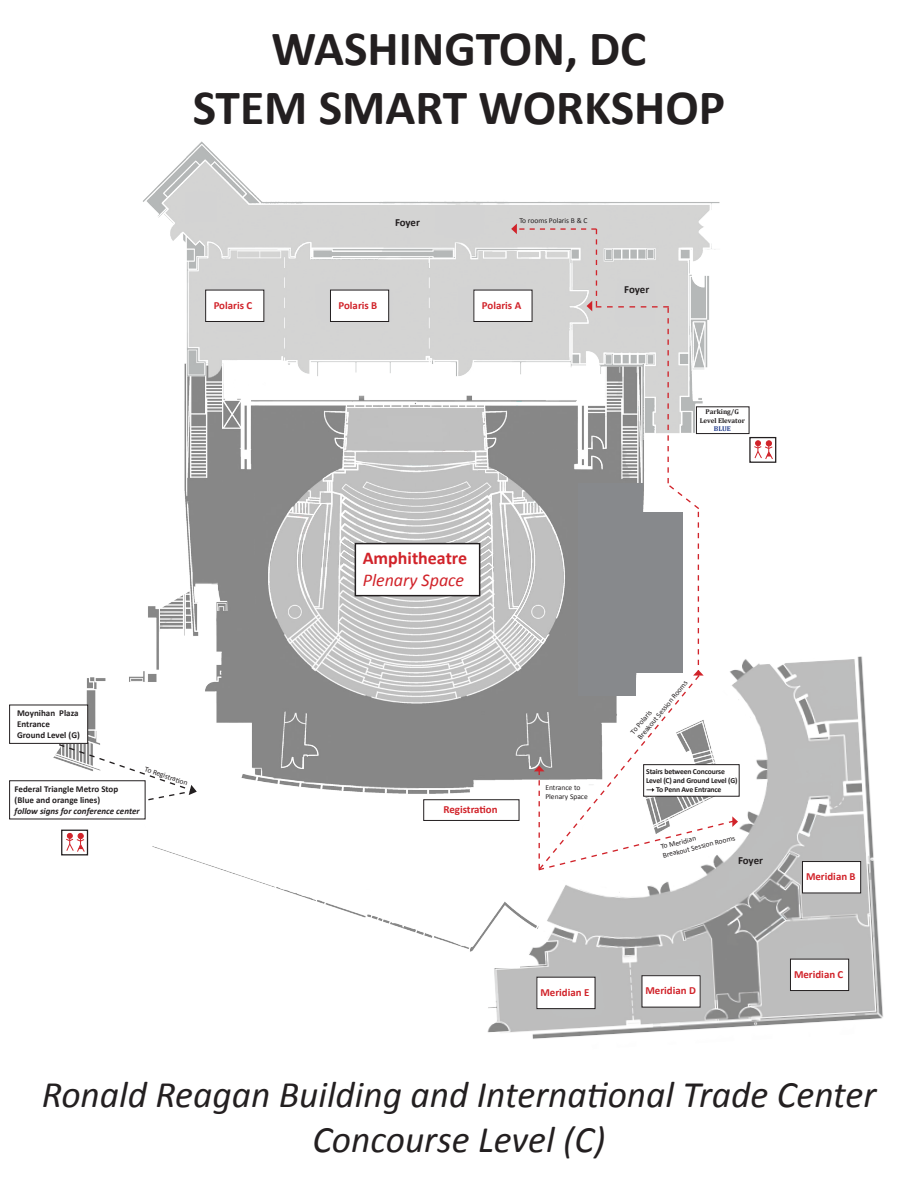
<style>
.page{position:relative;width:918px;height:1188px;background:#fff}
.page>*{position:absolute;margin:0;border:0;box-sizing:border-box;transform-origin:0 0}
.t1{font:700 49.5px "Calibri";color:#231f20}
.t2{font:italic 37.5px "Calibri";color:#231f20}
.t3{font:700 18px "Calibri";color:#d1232a}
.t4{font:italic 18px "Calibri";color:#d1232a}
.t5{font:700 10.8px "Calibri";color:#d1232a}
.t6{font:700 10.8px "Calibri";letter-spacing:-.01em;color:#231f20}
.t7{font:700 9px "Calibri";color:#231f20}
.t8{font:italic 700 9px "Calibri";color:#231f20}
.t9{font:700 7.65px/9.1px "Calibri";letter-spacing:-.02em;color:#231f20}
.t10{font:7.5px "Calibri";color:#231f20}
.t11{font:700 7.05px "Cambria";color:#231f20}
.t12{font:700 7.05px "Cambria";color:#253f8e}
</style>
<div class="page">
<img style="left:487px;top:656px;width:396px;height:383px">
<img style="left:9px;top:406px;width:781px;height:559px">
<div style="left:347px;top:832px;width:118px;height:37px;background:#fff"></div>
<div style="left:181px;top:733px;width:62px;height:16px;background:#fff"></div>
<div style="left:489px;top:959px;width:30px;height:9px;background:#fff"></div>
<img style="left:143px;top:141px;width:577px;height:298px">
<div style="left:802px;top:862px;width:59px;height:31px;background:#fff"></div>
<div style="left:802px;top:861px;width:59px;height:32px;border:1px solid #231f20"></div>
<div style="left:355px;top:544px;width:125px;height:52px;background:#fff"></div>
<div style="left:355px;top:543px;width:125px;height:53px;border:2px solid #231f20"></div>
<div style="left:790px;top:959px;width:59px;height:32px;background:#fff"></div>
<div style="left:790px;top:959px;width:59px;height:32px;border:1px solid #231f20"></div>
<div style="left:642px;top:976px;width:58px;height:31px;background:#fff"></div>
<div style="left:642px;top:975px;width:59px;height:33px;border:1px solid #231f20"></div>
<div style="left:537px;top:977px;width:58px;height:32px;background:#fff"></div>
<div style="left:536px;top:977px;width:60px;height:32px;border:1px solid #231f20"></div>
<div style="left:206px;top:290px;width:58px;height:31px;background:#fff"></div>
<div style="left:205px;top:290px;width:59px;height:32px;border:1px solid #231f20"></div>
<div style="left:330px;top:290px;width:59px;height:31px;background:#fff"></div>
<div style="left:330px;top:290px;width:59px;height:32px;border:1px solid #231f20"></div>
<div style="left:474px;top:290px;width:58px;height:31px;background:#fff"></div>
<div style="left:473px;top:290px;width:60px;height:32px;border:1px solid #231f20"></div>
<div style="left:424px;top:800px;width:95px;height:20px;background:#fff"></div>
<div style="left:423px;top:799px;width:96px;height:22px;border:1px solid #231f20"></div>
<div style="left:10px;top:781px;width:135px;height:38px;background:#fff"></div>
<div style="left:9px;top:780px;width:137px;height:39px;border:1px solid #231f20"></div>
<svg style="left:37px;top:736px;width:160px;height:79px"></svg>
<div style="left:696px;top:407px;width:53px;height:27px;background:#fff"></div>
<div style="left:750px;top:438px;width:26px;height:24px;background:#fff"></div>
<div style="left:749px;top:437px;width:27px;height:26px;border:1px solid #231f20"></div>
<svg style="left:754px;top:440px;width:19px;height:19px"></svg>
<div style="left:62px;top:830px;width:26px;height:25px;background:#fff"></div>
<div style="left:61px;top:830px;width:27px;height:25px;border:1px solid #231f20"></div>
<svg style="left:66px;top:833px;width:19px;height:19px"></svg>
<div style="left:10px;top:705px;width:78px;height:38px;background:#fff"></div>
<div style="left:9px;top:705px;width:79px;height:39px;border:1px solid #231f20"></div>
<svg style="left:511px;top:224px;width:227px;height:647px"></svg>
<div style="left:626px;top:512px;width:57px;height:161px;background:#87898c"></div>
<div style="left:578px;top:483px;width:58px;height:213px;background:#87898c"></div>
<div style="left:585px;top:483px;width:58px;height:101px;background:#87898c"></div>
<p class="t1" style="left:272px;top:17px;width:376px">WASHINGTON, DC</p>
<p class="t1" style="left:193px;top:76px;width:534px">STEM SMART WORKSHOP</p>
<p class="t6" style="left:395px;top:215px;width:26px">Foyer</p>
<p class="t10" style="left:519px;top:216px;width:70px">To rooms Polaris B &amp; C</p>
<p class="t5" style="left:214px;top:298px;width:40px">Polaris C</p>
<p class="t5" style="left:339px;top:298px;width:40px">Polaris B</p>
<p class="t5" style="left:482px;top:298px;width:41px">Polaris A</p>
<p class="t6" style="left:624px;top:282px;width:26px">Foyer</p>
<p class="t11" style="left:706px;top:407px;width:35px">Parking/G</p>
<p class="t11" style="left:700px;top:415px;width:47px">Level Elevator</p>
<p class="t12" style="left:714px;top:424px;width:19px">BLUE</p>
<p class="t3" style="left:363px;top:547px;width:106px">Amphitheatre</p>
<p class="t4" style="left:363px;top:567px;width:103px">Plenary Space</p>
<p class="t7" style="left:17px;top:708px;width:63px">Moynihan Plaza</p>
<p class="t7" style="left:17px;top:718px;width:34px">Entrance</p>
<p class="t7" style="left:17px;top:729px;width:64px">Ground Level (G)</p>
<p class="t10" style="left:635px;top:736px;width:76px;rotate:-50deg">Breakout Session Rooms</p>
<p class="t10" style="left:628px;top:730px;width:30px;rotate:-50deg">To Polaris</p>
<p class="t10" style="left:147px;top:764px;width:46px;rotate:19deg">To Registrati on</p>
<p class="t7" style="left:15px;top:783px;width:105px">Federal Triangle Metro Stop</p>
<p class="t7" style="left:15px;top:794px;width:87px">(Blue and orange lines)</p>
<p class="t8" style="left:15px;top:805px;width:127px">follow signs for conference center</p>
<p class="t5" style="left:443px;top:803px;width:56px">Registration</p>
<p class="t10" style="left:545px;top:783px;width:37px">Entrance to</p>
<p class="t10" style="left:545px;top:792px;width:44px">Plenary Space</p>
<p class="t9" style="left:646px;top:767px;width:93px">Stairs between Concourse<br>Level (C) and Ground Level (G)</p>
<p class="t9" style="left:646px;top:785px;width:77px">— To Penn Ave Entrance</p>
<p class="t10" style="left:662px;top:851px;width:76px;rotate:-14deg">Breakout Session Rooms</p>
<p class="t10" style="left:660px;top:842px;width:38px;rotate:-14deg">To Meridian</p>
<p class="t6" style="left:738px;top:853px;width:26px">Foyer</p>
<p class="t5" style="left:806px;top:870px;width:51px">Meridian B</p>
<p class="t5" style="left:794px;top:967px;width:51px">Meridian C</p>
<p class="t5" style="left:540px;top:985px;width:50px">Meridian E</p>
<p class="t5" style="left:646px;top:984px;width:52px">Meridian D</p>
<p class="t2" style="left:42px;top:1069px;width:836px">Ronald Reagan Building and International Trade Center</p>
<p class="t2" style="left:312px;top:1114px;width:295px">Concourse Level (C)</p>
</div>
